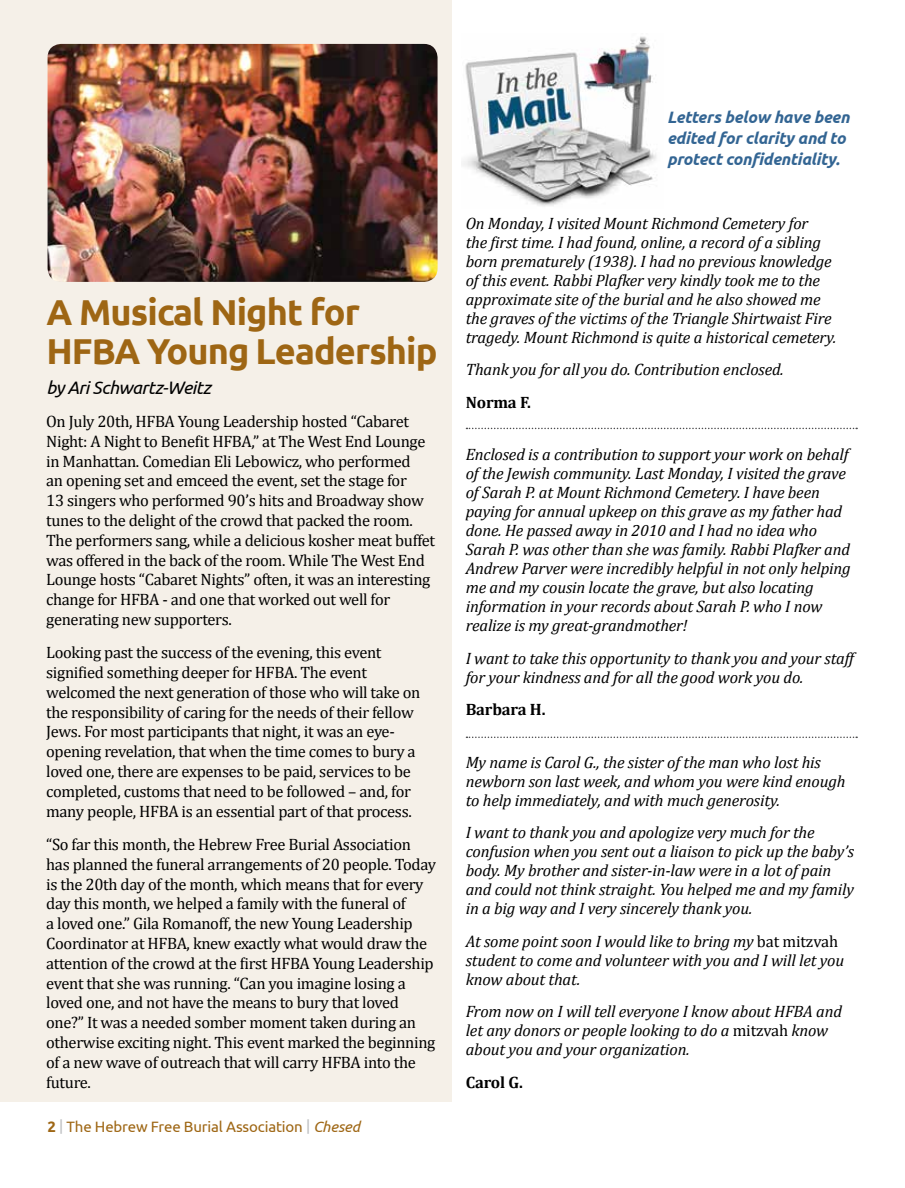
<style>
.page{position:relative;width:905px;height:1188px;background:#fff}
.page>*{position:absolute;margin:0;border:0;box-sizing:border-box;transform-origin:0 0}
.t1{font:700 36px/39px "Ubuntu";letter-spacing:-.025em;color:#9e6614}
.t2{font:italic 18px "Ubuntu";letter-spacing:-.025em;color:#000}
.t3{font:italic 16.5px/19px "Cambria";letter-spacing:-.01em;color:#000}
.t4{font:16.5px/19.8px "Cambria";letter-spacing:-.02em;color:#000}
.t5{font:italic 700 16.5px/21px "Ubuntu";letter-spacing:-.01em;color:#336593}
.t6{font:700 16.5px "Cambria";letter-spacing:-.01em;color:#000}
.t7{font:15px "Ubuntu";letter-spacing:-.01em;color:#9e6614}
.s1{font-weight:700}
.s2{color:#bcbec0}
.s3{font-style:italic}
.s4{font-style:normal}
</style>
<div class="page">
<div style="left:0;top:0;width:452px;height:1102px;background:#f5f0e8"></div>
<img style="left:462px;top:36px;width:194px;height:171px">
<svg style="left:466px;top:737px;width:391px;height:1px"></svg>
<svg style="left:466px;top:428px;width:391px;height:1px"></svg>
<img style="left:48px;top:44px;width:389px;height:238px">
<h1 class="t1" style="left:46px;top:292px;width:392px">A Musical Night for<br>HFBA Young Leadership</h1>
<p class="t2" style="left:46px;top:376px;width:166px">by Ari Schwartz-Weitz</p>
<p class="t4" style="left:46px;top:411px;width:390px">On July 20th, HFBA Young Leadership hosted “Cabaret Night: A Night to Benefit HFBA,” at The West End Lounge in Manhattan. Comedian Eli Lebowicz, who performed<br>an opening set and emceed the event, set the stage for<br>13 singers who performed 90’s hits and Broadway show tunes to the delight of the crowd that packed the room.<br>The performers sang, while a delicious kosher meat buffet was offered in the back of the room. While The West End Lounge hosts “Cabaret Nights” often, it was an interesting change for HFBA - and one that worked out well for generating new supporters.</p>
<p class="t4" style="left:46px;top:643px;width:375px">Looking past the success of the evening, this event signified something deeper for HFBA. The event welcomed the next generation of those who will take on the responsibility of caring for the needs of their fellow Jews. For most participants that night, it was an eye&shy;opening revelation, that when the time comes to bury a loved one, there are expenses to be paid, services to be completed, customs that need to be followed – and, for many people, HFBA is an essential part of that process.</p>
<p class="t4" style="left:46px;top:834px;width:391px">“So far this month, the Hebrew Free Burial Association has planned the funeral arrangements of 20 people. Today is the 20th day of the month, which means that for every day this month, we helped a family with the funeral of<br>a loved one.” Gila Romanoff, the new Young Leadership Coordinator at HFBA, knew exactly what would draw the attention of the crowd at the first HFBA Young Leadership event that she was running. “Can you imagine losing a loved one, and not have the means to bury that loved one?” It was a needed somber moment taken during an otherwise exciting night. This event marked the beginning of a new wave of outreach that will carry HFBA into the future.</p>
<p class="t7" style="left:48px;top:1118px;width:314px"><span class="s1">2</span> <span class="s2">|</span> The Hebrew Free Burial Association <span class="s2">|</span> <span class="s3">Chesed</span></p>
<p class="t5" style="left:667px;top:106px;width:184px">Letters below have been edited for clarity and to protect confidentiality.</p>
<p class="t3" style="left:465px;top:213px;width:372px">On Monday, I visited Mount Richmond Cemetery for<br>the first time. I had found, online, a record of a sibling born prematurely (1938). I had no previous knowledge of this event. Rabbi Plafker very kindly took me to the approximate site of the burial and he also showed me the graves of the victims of the Triangle Shirtwaist Fire tragedy. Mount Richmond is quite a historical cemetery.</p>
<p class="t3" style="left:465px;top:359px;width:319px">Thank you for all you do. Contribution enclosed.</p>
<p class="t6" style="left:465px;top:390px;width:67px">Norma F.</p>
<p class="t3" style="left:465px;top:445px;width:386px">Enclosed is a contribution to support your work on behalf of the Jewish community. Last Monday, I visited the grave of Sarah P. at Mount Richmond Cemetery. I have been paying for annual upkeep on this grave as my father had done. He passed away in 2010 and I had no idea who Sarah P. was other than she was family. Rabbi Plafker and Andrew Parver were incredibly helpful in not only helping me and my cousin locate the grave, but also locating information in your records about Sarah P. who I now realize is my great-grandmother!</p>
<p class="t3" style="left:465px;top:648px;width:390px">I want to take this opportunity to thank you and your staff for your kindness and for all the good work you do.</p>
<p class="t6" style="left:465px;top:698px;width:81px">Barbara H.</p>
<p class="t3" style="left:465px;top:752px;width:381px">My name is Carol G., the sister of the man who lost his newborn son last week, and whom you were kind enough to help immediately, and with much generosity.</p>
<p class="t3" style="left:465px;top:822px;width:390px">I want to thank you and apologize very much for the confusion when you sent out a liaison to pick up the baby’s body. My brother and sister-in-law were in a lot of pain and could not think straight. You helped me and my family in a big way and I very sincerely thank you.</p>
<p class="t3" style="left:465px;top:931px;width:380px">At some point soon I would like to bring my <span class="s4">bat mitzvah </span>student to come and volunteer with you and I will let you know about that.</p>
<p class="t3" style="left:465px;top:1001px;width:378px">From now on I will tell everyone I know about HFBA and let any donors or people looking to do a <span class="s4">mitzvah</span> know about you and your organization.</p>
<p class="t6" style="left:465px;top:1070px;width:59px">Carol G.</p>
</div>
